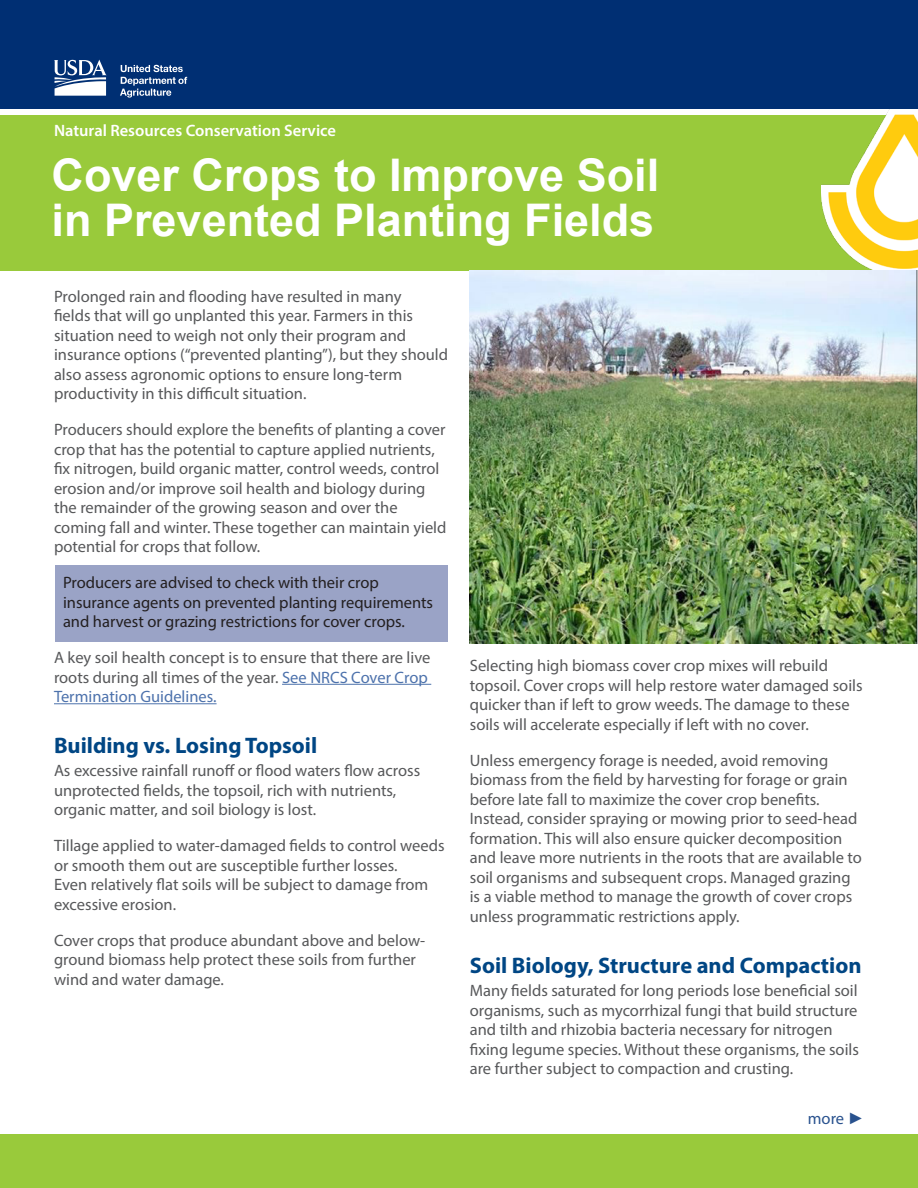
<style>
.page{position:relative;width:918px;height:1188px;background:#fff}
.page>*{position:absolute;margin:0;border:0;box-sizing:border-box;transform-origin:0 0}
.Fact_Sheet_Title{font:700 45px/45px "Arial";color:#fff}
.Body_Subhead{font:700 22.5px "Myriad Pro";color:#004684}
.Body_Text{font:16.5px/19.5px "Myriad Pro";color:#57585a}
.Body_Text-2{font:16.5px/19.5px "Myriad Pro";color:#231f20}
.Body_Text-3{font:600 16.5px "Myriad Pro";color:#fff}
.Body_Text-4{font:16.5px "Myriad Pro";color:#29528e}
.s1{color:#4d72ac}
.s2{font-family:"Arial"}
</style>
<div class="page">
<div style="left:0;top:116px;width:918px;height:155px;background:#99ca3b"></div>
<div style="left:0;top:1134px;width:918px;height:54px;background:#99ca3b"></div>
<div style="left:0;top:0;width:918px;height:108px;background:#002f73"></div>
<svg style="left:54px;top:60px;width:53px;height:36px"></svg>
<svg style="left:120px;top:65px;width:67px;height:33px"></svg>
<div style="left:55px;top:566px;width:392px;height:76px;background:#9aa3c6"></div>
<hr style="left:282px;top:684px;width:149px;height:1px;background:#4d72ac">
<hr style="left:54px;top:703px;width:163px;height:1px;background:#4d72ac">
<img style="left:821px;top:110px;width:97px;height:161px">
<img style="left:470px;top:271px;width:448px;height:372px">
<p class="Body_Text-3" style="left:54px;top:120px;width:284px">Natural Resources Conservation Service</p>
<p class="Fact_Sheet_Title" style="left:52px;top:153px;width:609px">Cover Crops to Improve Soil in Prevented Planting Fields</p>
<p class="Body_Text" style="left:54px;top:286px;width:396px">Prolonged rain and flooding have resulted in many<br>fields that will go unplanted this year. Farmers in this situation need to weigh not only their program and insurance options (“prevented planting”), but they should also assess agronomic options to ensure long-term productivity in this difficult situation.</p>
<p class="Body_Text" style="left:54px;top:420px;width:394px">Producers should explore the benefits of planting a cover crop that has the potential to capture applied nutrients, fix nitrogen, build organic matter, control weeds, control erosion and/or improve soil health and biology during the remainder of the growing season and over the coming fall and winter. These together can maintain yield potential for crops that follow.</p>
<p class="Body_Text-2" style="left:63px;top:573px;width:372px">Producers are advised to check with their crop insurance agents on prevented planting requirements and harvest or grazing restrictions for cover crops.</p>
<p class="Body_Text" style="left:54px;top:648px;width:378px">A key soil health concept is to ensure that there are live roots during all times of the year. <span class="s1">See NRCS Cover Crop<br>Termination Guidelines.</span></p>
<p class="Body_Subhead" style="left:54px;top:731px;width:265px">Building vs. Losing Topsoil</p>
<p class="Body_Text" style="left:54px;top:761px;width:368px">As excessive rainfall runoff or flood waters flow across unprotected fields, the topsoil, rich with nutrients, organic matter, and soil biology is lost.</p>
<p class="Body_Text" style="left:54px;top:836px;width:392px">Tillage applied to water-damaged fields to control weeds or smooth them out are susceptible further losses.<br>Even relatively flat soils will be subject to damage from excessive erosion.</p>
<p class="Body_Text" style="left:54px;top:930px;width:373px">Cover crops that produce abundant above and below&shy;ground biomass help protect these soils from further wind and water damage.</p>
<p class="Body_Text" style="left:470px;top:656px;width:394px">Selecting high biomass cover crop mixes will rebuild topsoil. Cover crops will help restore water damaged soils quicker than if left to grow weeds. The damage to these soils will accelerate especially if left with no cover.</p>
<p class="Body_Text" style="left:470px;top:750px;width:394px">Unless emergency forage is needed, avoid removing biomass from the field by harvesting for forage or grain before late fall to maximize the cover crop benefits.<br>Instead, consider spraying or mowing prior to seed-head formation. This will also ensure quicker decomposition and leave more nutrients in the roots that are available to soil organisms and subsequent crops. Managed grazing is a viable method to manage the growth of cover crops unless programmatic restrictions apply.</p>
<p class="Body_Subhead" style="left:470px;top:950px;width:393px">Soil Biology, Structure and Compaction</p>
<p class="Body_Text" style="left:470px;top:980px;width:391px">Many fields saturated for long periods lose beneficial soil organisms, such as mycorrhizal fungi that build structure and tilth and rhizobia bacteria necessary for nitrogen fixing legume species. Without these organisms, the soils are further subject to compaction and crusting.</p>
<p class="Body_Text-4" style="left:808px;top:1108px;width:58px">more <span class="s2">►</span></p>
</div>
